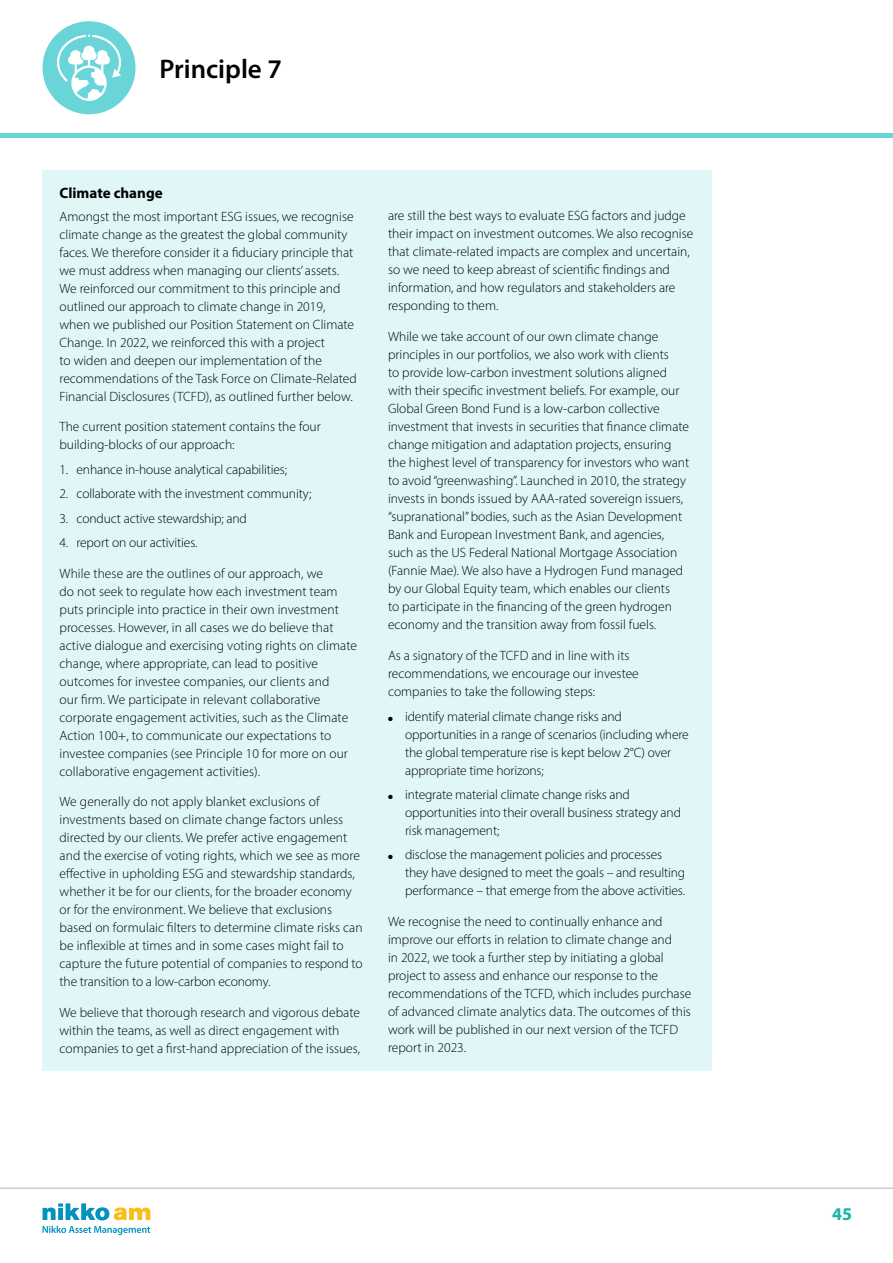
<style>
.page{position:relative;width:893px;height:1263px;background:#fff}
.page>*{position:absolute;margin:0;border:0;box-sizing:border-box;transform-origin:0 0}
.t1{font:600 27px "Myriad Pro";color:#000}
.t2{font:700 18px "Myriad Pro";color:#17b2a9}
.t3{font:700 15px "Myriad Pro";color:#000}
.t4{font:300 13.5px/18px "Myriad Pro";color:#000}
</style>
<div class="page">
<hr style="left:0;top:1187px;width:893px;height:2px;background:#cdcdcf">
<div style="left:0;top:133px;width:893px;height:5px;background:#6ad5d8"></div>
<div style="left:43px;top:21px;width:93px;height:93px;background:#6ad5d8;border-radius:50%"></div>
<svg style="left:57px;top:35px;width:64px;height:66px"></svg>
<svg style="left:43px;top:1203px;width:107px;height:17px"></svg>
<svg style="left:43px;top:1226px;width:107px;height:9px"></svg>
<div style="left:43px;top:170px;width:669px;height:900px;background:#e1f7f7"></div>
<h1 class="t1" style="left:159px;top:52px;width:124px">Principle 7</h1>
<p class="t3" style="left:60px;top:184px;width:105px">Climate change</p>
<p class="t4" style="left:60px;top:207px;width:299px">Amongst the most important ESG issues, we recognise climate change as the greatest the global community faces. We therefore consider it a fiduciary principle that we must address when managing our clients’ assets.<br>We reinforced our commitment to this principle and outlined our approach to climate change in 2019, when we published our Position Statement on Climate Change. In 2022, we reinforced this with a project<br>to widen and deepen our implementation of the recommendations of the Task Force on Climate-Related Financial Disclosures (TCFD), as outlined further below.</p>
<p class="t4" style="left:60px;top:418px;width:263px">The current position statement contains the four building-blocks of our approach:</p>
<p class="t4" style="left:60px;top:460px;width:229px">1. enhance in-house analytical capabilities;</p>
<p class="t4" style="left:60px;top:484px;width:253px">2. collaborate with the investment community;</p>
<p class="t4" style="left:60px;top:509px;width:189px">3. conduct active stewardship; and</p>
<p class="t4" style="left:60px;top:533px;width:139px">4. report on our activities.</p>
<p class="t4" style="left:60px;top:564px;width:299px">While these are the outlines of our approach, we<br>do not seek to regulate how each investment team puts principle into practice in their own investment processes. However, in all cases we do believe that active dialogue and exercising voting rights on climate change, where appropriate, can lead to positive outcomes for investee companies, our clients and<br>our firm. We participate in relevant collaborative corporate engagement activities, such as the Climate Action 100+, to communicate our expectations to investee companies (see Principle 10 for more on our collaborative engagement activities).</p>
<p class="t4" style="left:60px;top:793px;width:305px">We generally do not apply blanket exclusions of investments based on climate change factors unless directed by our clients. We prefer active engagement and the exercise of voting rights, which we see as more effective in upholding ESG and stewardship standards, whether it be for our clients, for the broader economy or for the environment. We believe that exclusions based on formulaic filters to determine climate risks can be inflexible at times and in some cases might fail to capture the future potential of companies to respond to the transition to a low-carbon economy.</p>
<p class="t4" style="left:60px;top:1003px;width:302px">We believe that thorough research and vigorous debate within the teams, as well as direct engagement with companies to get a first-hand appreciation of the issues,</p>
<p class="t4" style="left:388px;top:207px;width:307px">are still the best ways to evaluate ESG factors and judge their impact on investment outcomes. We also recognise that climate-related impacts are complex and uncertain, so we need to keep abreast of scientific findings and information, and how regulators and stakeholders are responding to them.</p>
<p class="t4" style="left:388px;top:328px;width:303px">While we take account of our own climate change principles in our portfolios, we also work with clients<br>to provide low-carbon investment solutions aligned with their specific investment beliefs. For example, our Global Green Bond Fund is a low-carbon collective investment that invests in securities that finance climate change mitigation and adaptation projects, ensuring the highest level of transparency for investors who want to avoid “greenwashing”. Launched in 2010, the strategy invests in bonds issued by AAA-rated sovereign issuers, “supranational” bodies, such as the Asian Development Bank and European Investment Bank, and agencies, such as the US Federal National Mortgage Association (Fannie Mae). We also have a Hydrogen Fund managed by our Global Equity team, which enables our clients<br>to participate in the financing of the green hydrogen economy and the transition away from fossil fuels.</p>
<p class="t4" style="left:388px;top:646px;width:252px">As a signatory of the TCFD and in line with its recommendations, we encourage our investee companies to take the following steps:</p>
<p class="t4" style="left:405px;top:707px;width:285px;text-indent:-17px">● identify material climate change risks and opportunities in a range of scenarios (including where the global temperature rise is kept below 2°C) over appropriate time horizons;</p>
<p class="t4" style="left:405px;top:785px;width:278px;text-indent:-17px">● integrate material climate change risks and opportunities into their overall business strategy and risk management;</p>
<p class="t4" style="left:405px;top:846px;width:282px;text-indent:-17px">● disclose the management policies and processes they have designed to meet the goals – and resulting performance – that emerge from the above activities.</p>
<p class="t4" style="left:388px;top:912px;width:305px">We recognise the need to continually enhance and improve our efforts in relation to climate change and<br>in 2022, we took a further step by initiating a global project to assess and enhance our response to the recommendations of the TCFD, which includes purchase of advanced climate analytics data. The outcomes of this work will be published in our next version of the TCFD report in 2023.</p>
<h2 class="t2" style="left:832px;top:1202px;width:21px">45</h2>
</div>
